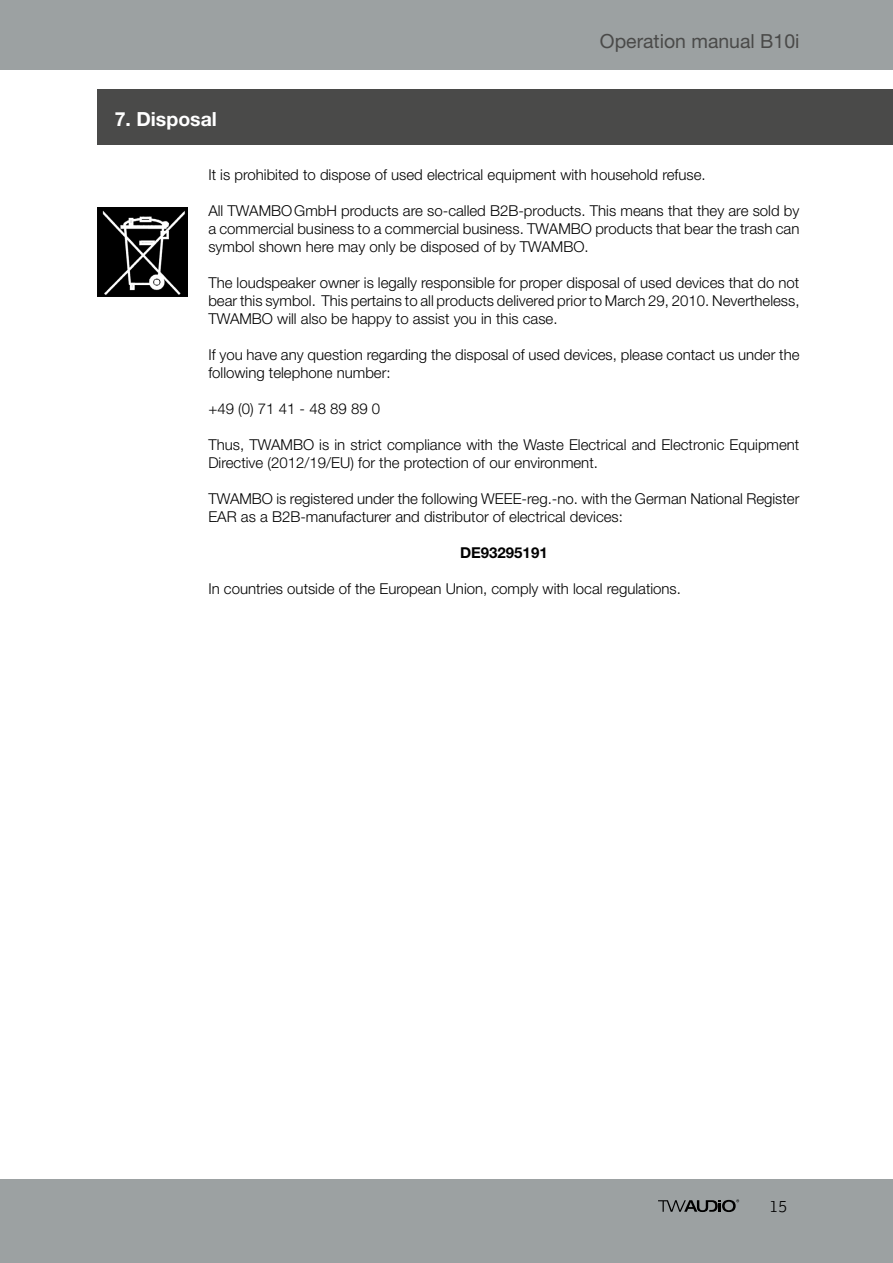
<style>
.page{position:relative;width:893px;height:1263px;background:#fff}
.page>*{position:absolute;margin:0;border:0;box-sizing:border-box;transform-origin:0 0}
.t1{font:19.5px "Helvetica Neue LT Std";color:#4a4a49}
.t2{font:700 19.5px "Helvetica Neue LT Std";color:#fff}
.t3{font:300 16.5px "Lexia";color:#000}
.t4{font:300 15px/18px "Helvetica Neue LT Std";color:#000}
.t5{font:700 15px "Helvetica Neue LT Std";color:#000}
</style>
<div class="page">
<div style="left:0;top:0;width:893px;height:69px;background:#9ca1a2"></div>
<div style="left:0;top:1179px;width:893px;height:84px;background:#9ca1a2"></div>
<svg style="left:658px;top:1199px;width:81px;height:13px"></svg>
<div style="left:98px;top:89px;width:795px;height:55px;background:#4a4a49"></div>
<img style="left:98px;top:207px;width:89px;height:89px">
<h1 class="t1" style="left:600px;top:29px;width:201px">Operation manual B10i</h1>
<h1 class="t2" style="left:115px;top:107px;width:104px">7. Disposal</h1>
<p class="t4" style="left:208px;top:165px;width:499px">It is prohibited to dispose of used electrical equipment with household refuse.</p>
<p class="t4" style="left:208px;top:201px;width:593px;text-align:justify">All TWAMBOGmbH products are so-called B2B-products. This means that they are sold by a commercial business to a commercial business. TWAMBO products that bear the trash can symbol shown here may only be disposed of by TWAMBO.</p>
<p class="t4" style="left:208px;top:273px;width:593px;text-align:justify">The loudspeaker owner is legally responsible for proper disposal of used devices that do not bear this symbol. This pertains to all products delivered prior to March 29, 2010. Nevertheless, TWAMBO will also be happy to assist you in this case.</p>
<p class="t4" style="left:208px;top:345px;width:593px">If you have any question regarding the disposal of used devices, please contact us under the following telephone number:</p>
<p class="t4" style="left:208px;top:399px;width:173px">+49 (0) 71 41 - 48 89 89 0</p>
<p class="t4" style="left:208px;top:435px;width:592px">Thus, TWAMBO is in strict compliance with the Waste Electrical and Electronic Equipment<br>Directive (2012/19/EU) for the protection of our environment.</p>
<p class="t4" style="left:208px;top:489px;width:592px">TWAMBO is registered under the following WEEE-reg.-no. with the German National Register<br>EAR as a B2B-manufacturer and distributor of electrical devices:</p>
<p class="t5" style="left:460px;top:543px;width:89px">DE93295191</p>
<p class="t4" style="left:208px;top:579px;width:474px">In countries outside of the European Union, comply with local regulations.</p>
<p class="t3" style="left:769px;top:1195px;width:19px">15</p>
</div>
